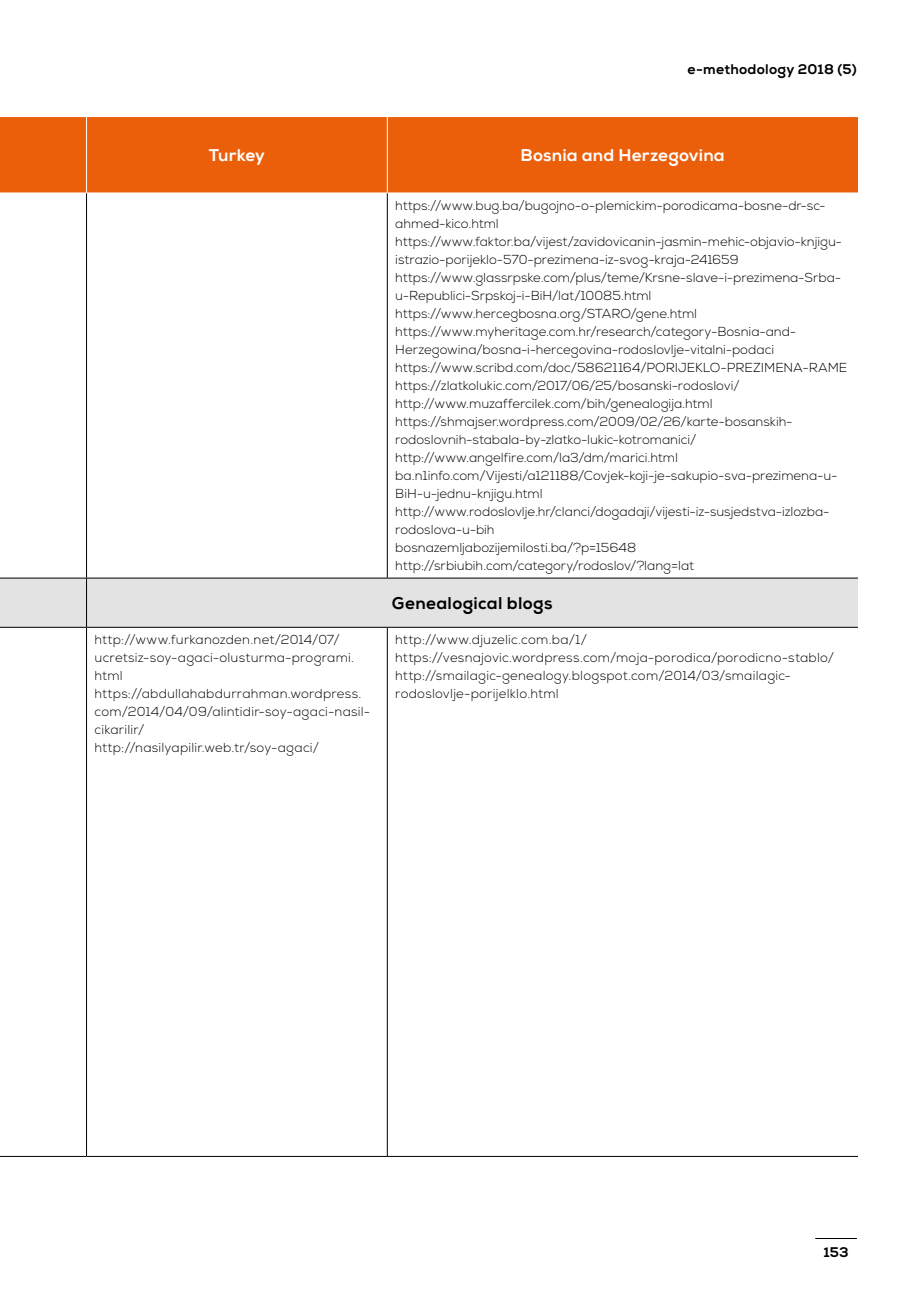
<style>
.page{position:relative;width:908px;height:1304px;background:#fff}
.page>*{position:absolute;margin:0;border:0;box-sizing:border-box;transform-origin:0 0}
.t1{font:800 17px "Nexa";letter-spacing:.01em;color:#fff}
.t2{font:800 17px "Nexa";letter-spacing:.02em;color:#000}
.t3{font:800 14px "Nexa";letter-spacing:.015em;color:#000}
.t4{font:300 13px/18px "Nexa";color:#000}
.t5{font:300 13px/18px "Nexa";letter-spacing:.02em;color:#000}
</style>
<div class="page">
<hr style="left:814px;top:1238px;width:42px;height:1px;background:#000">
<div style="left:0;top:117px;width:857px;height:76px;background:#eb5f0a"></div>
<div style="left:0;top:579px;width:857px;height:48px;background:#e3e3e3"></div>
<hr style="left:0;top:578px;width:86px;height:1px;background:#000">
<hr style="left:86px;top:578px;width:301px;height:1px;background:#000">
<hr style="left:86px;top:578px;width:1px;height:49px;background:#000">
<hr style="left:387px;top:578px;width:470px;height:1px;background:#000">
<hr style="left:0;top:627px;width:86px;height:1px;background:#000">
<hr style="left:86px;top:627px;width:301px;height:1px;background:#000">
<hr style="left:387px;top:627px;width:470px;height:1px;background:#000">
<hr style="left:0;top:1156px;width:86px;height:1px;background:#000">
<hr style="left:86px;top:1156px;width:301px;height:1px;background:#000">
<hr style="left:387px;top:1156px;width:470px;height:1px;background:#000">
<hr style="left:86px;top:117px;width:1px;height:76px;background:#fff">
<hr style="left:387px;top:117px;width:1px;height:76px;background:#fff">
<hr style="left:86px;top:193px;width:1px;height:385px;background:#000">
<hr style="left:387px;top:193px;width:1px;height:385px;background:#000">
<hr style="left:86px;top:628px;width:1px;height:528px;background:#000">
<hr style="left:387px;top:628px;width:1px;height:528px;background:#000">
<p class="t3" style="left:687px;top:60px;width:171px">e-methodology 2018 (5)</p>
<h1 class="t1" style="left:209px;top:145px;width:57px">Turkey</h1>
<h1 class="t1" style="left:520px;top:145px;width:206px">Bosnia and Herzegovina</h1>
<p class="t4" style="left:395px;top:197px;width:453px">https://www.bug.ba/bugojno-o-plemickim-porodicama-bosne-dr-sc&shy;ahmed-kico.html https://www.faktor.ba/vijest/zavidovicanin-jasmin-mehic-objavio-knjigu&shy;istrazio-porijeklo-570-prezimena-iz-svog-kraja-241659 https://www.glassrpske.com/plus/teme/Krsne-slave-i-prezimena-Srba&shy;u-Republici-Srpskoj-i-BiH/lat/10085.html https://www.hercegbosna.org/STARO/gene.html https://www.myheritage.com.hr/research/category-Bosnia-and-Herzegowina/bosna-i-hercegovina-rodoslovlje-vitalni-podaci https://www.scribd.com/doc/58621164/PORIJEKLO-PREZIMENA-RAME https://zlatkolukic.com/2017/06/25/bosanski-rodoslovi/ http://www.muzaffercilek.com/bih/genealogija.html https://shmajser.wordpress.com/2009/02/26/karte-bosanskih&shy;rodoslovnih-stabala-by-zlatko-lukic-kotromanici/ http://www.angelfire.com/la3/dm/marici.html ba.n1info.com/Vijesti/a121188/Covjek-koji-je-sakupio-sva-prezimena-u-BiH-u-jednu-knjigu.html http://www.rodoslovlje.hr/clanci/dogadaji/vijesti-iz-susjedstva-izlozba&shy;rodoslova-u-bih<br>bosnazemljabozijemilosti.ba/?p=15648 http://srbiubih.com/category/rodoslov/?lang=lat</p>
<h1 class="t2" style="left:392px;top:592px;width:162px">Genealogical blogs</h1>
<p class="t5" style="left:94px;top:631px;width:277px">http://www.furkanozden.net/2014/07/ ucretsiz-soy-agaci-olusturma-programi. html https://abdullahabdurrahman.wordpress. com/2014/04/09/alintidir-soy-agaci-nasil&shy;cikarilir/ http://nasilyapilir.web.tr/soy-agaci/</p>
<p class="t5" style="left:395px;top:631px;width:440px">http://www.djuzelic.com.ba/1/ https://vesnajovic.wordpress.com/moja-porodica/porodicno-stablo/ http://smailagic-genealogy.blogspot.com/2014/03/smailagic&shy;rodoslovlje-porijelklo.html</p>
<p class="t3" style="left:823px;top:1244px;width:27px">153</p>
</div>
